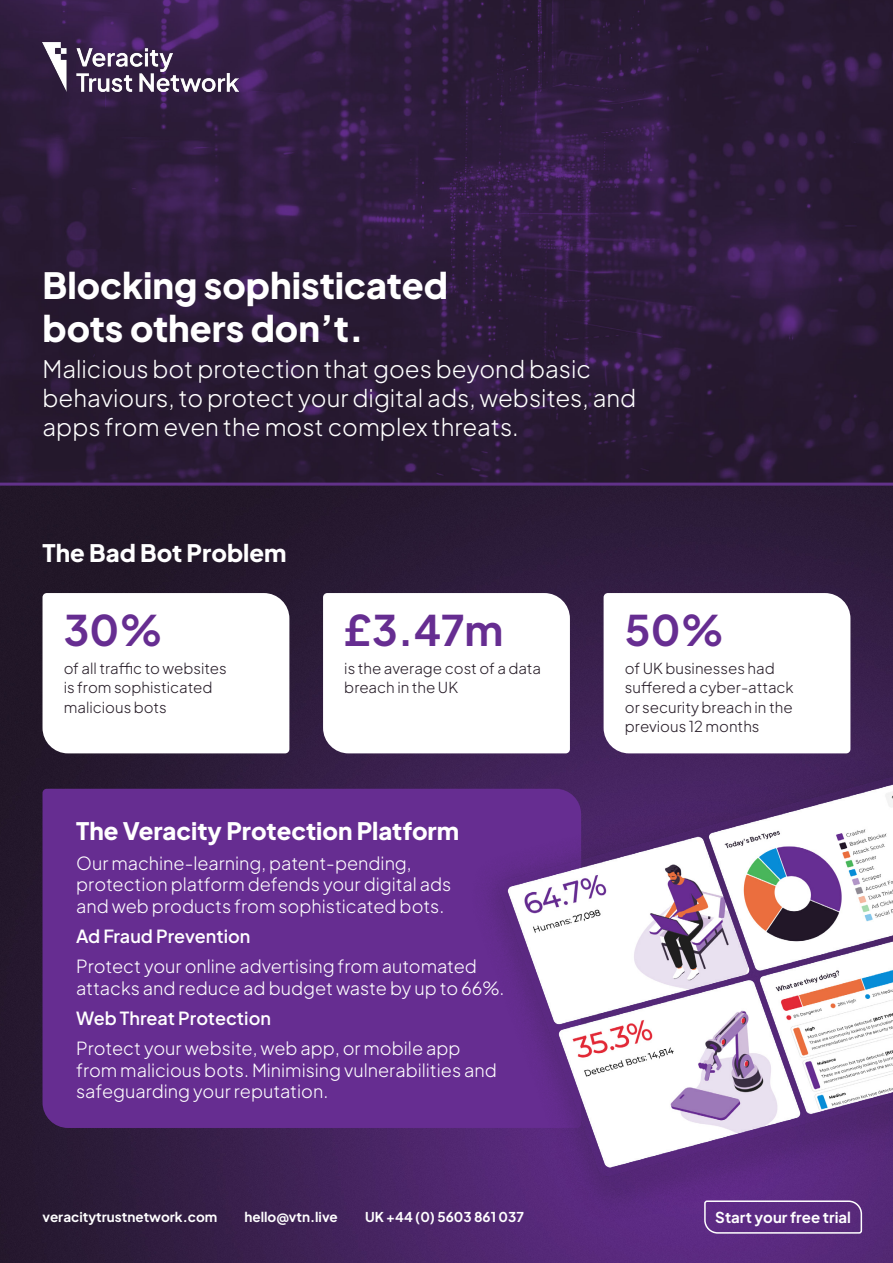
<style>
.page{position:relative;width:893px;height:1263px;background:#fff}
.page>*{position:absolute;margin:0;border:0;box-sizing:border-box;transform-origin:0 0}
.t1{font:700 42px "Plus Jakarta Sans";color:#662d91}
.t2{font:800 36px/43.2px "Plus Jakarta Sans";color:#fff}
.t3{font:300 24px/28.8px "Plus Jakarta Sans";color:#fff}
.t4{font:800 24px "Plus Jakarta Sans";color:#fff}
.t5{font:300 18px/21.6px "Plus Jakarta Sans";color:#fff}
.t6{font:600 18px "Plus Jakarta Sans";color:#fff}
.t7{font:300 15px/19.5px "Plus Jakarta Sans";color:#281e29}
.t8{font:700 15px "Plus Jakarta Sans";color:#fff}
.t9{font:700 13.5px "Plus Jakarta Sans";color:#fff}
</style>
<div class="page">
<img style="left:0;top:486px;width:893px;height:777px">
<img style="left:0;top:0;width:893px;height:483px">
<hr style="left:0;top:483px;width:893px;height:3px;background:#62328a">
<img style="left:43px;top:43px;width:196px;height:49px">
<div style="left:43px;top:789px;width:428px;height:339px;background:#662d91"></div>
<svg style="left:604px;top:593px;width:246px;height:153px"></svg>
<svg style="left:323px;top:593px;width:247px;height:160px"></svg>
<svg style="left:43px;top:593px;width:246px;height:160px"></svg>
<div style="left:471px;top:746px;width:422px;height:475px;background:#211729;opacity:.2"></div>
<img style="left:496px;top:772px;width:397px;height:406px">
<svg style="left:703px;top:1200px;width:160px;height:34px;background:#6b3f8d"></svg>
<h2 class="t2" style="left:43px;top:259px;width:407px">Blocking sophisticated bots others don’t.</h2>
<h3 class="t3" style="left:43px;top:352px;width:595px">Malicious bot protection that goes beyond basic behaviours, to protect your digital ads, websites, and apps from even the most complex threats.</h3>
<h3 class="t4" style="left:43px;top:531px;width:245px">The Bad Bot Problem</h3>
<h1 class="t1" style="left:64px;top:592px;width:101px">30%</h1>
<p class="t7" style="left:64px;top:657px;width:165px">of all traffic to websites is from sophisticated malicious bots</p>
<h1 class="t1" style="left:344px;top:592px;width:161px">£3.47m</h1>
<p class="t7" style="left:344px;top:657px;width:198px">is the average cost of a data breach in the UK</p>
<h3 class="t4" style="left:76px;top:809px;width:384px">The Veracity Protection Platform</h3>
<p class="t5" style="left:76px;top:850px;width:377px">Our machine-learning, patent-pending, protection platform defends your digital ads and web products from sophisticated bots.</p>
<p class="t6" style="left:76px;top:921px;width:176px">Ad Fraud Prevention</p>
<p class="t5" style="left:76px;top:954px;width:430px">Protect your online advertising from automated attacks and reduce ad budget waste by up to 66%.</p>
<p class="t6" style="left:76px;top:1002px;width:196px">Web Threat Protection</p>
<p class="t5" style="left:76px;top:1036px;width:422px">Protect your website, web app, or mobile app from malicious bots. Minimising vulnerabilities and safeguarding your reputation.</p>
<h1 class="t1" style="left:625px;top:592px;width:101px">50%</h1>
<p class="t7" style="left:625px;top:657px;width:170px">of UK businesses had suffered a cyber-attack or security breach in the previous 12 months</p>
<p class="t9" style="left:43px;top:1205px;width:176px">veracitytrustnetwork.com</p>
<p class="t9" style="left:244px;top:1205px;width:95px">hello@vtn.live</p>
<p class="t9" style="left:365px;top:1205px;width:160px">UK +44 (0) 5603 861 037</p>
<p class="t8" style="left:715px;top:1203px;width:137px">Start your free trial</p>
</div>
